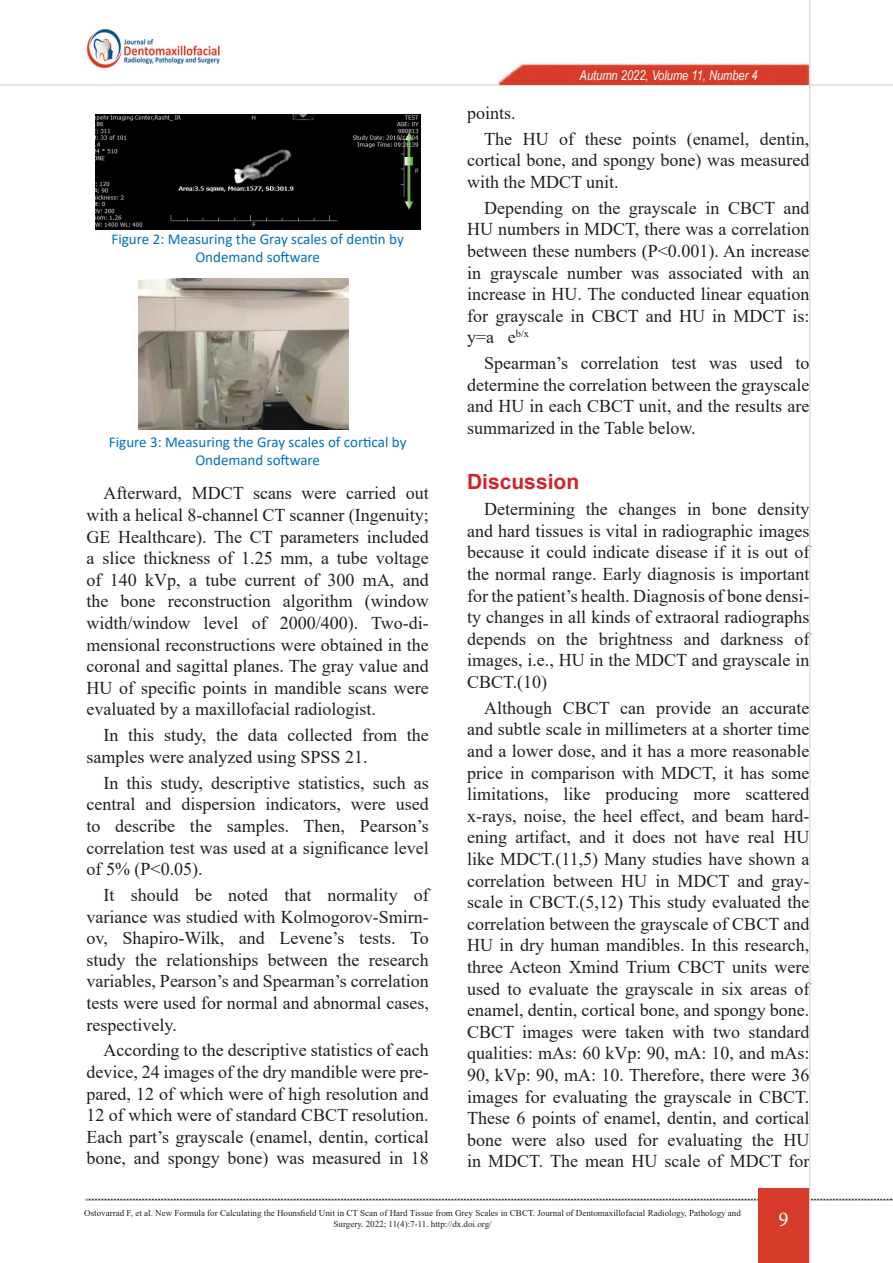
<style>
.page{position:relative;width:893px;height:1263px;background:#fff}
.page>*{position:absolute;margin:0;border:0;box-sizing:border-box;transform-origin:0 0}
.عنوان_اول{font:700 21px "Arial";color:#d2232a}
.t1{font:21px "Minion Pro";color:#fff}
.متن_اصلی{font:18px/21.6px "Times New Roman";color:#231f20;text-align:justify}
.عنوان_شکل_و_جدول{font:15px/18px "Calibri";color:#0071bb;text-align:center}
.t2{font:italic 13.5px "Arial Narrow";color:#fff}
.t3{font:9px/10.8px "Times New Roman";color:#231f20;text-align:center}
</style>
<div class="page">
<img style="left:86px;top:29px;width:134px;height:40px">
<hr style="left:0;top:84px;width:893px;height:2px;background:#dddee0">
<img style="left:497px;top:63px;width:312px;height:22px">
<svg style="left:85px;top:1198px;width:808px;height:2px;background:#aeaeaf"></svg>
<div style="left:758px;top:1188px;width:51px;height:75px;background:#d73c2a"></div>
<hr style="left:809px;top:0;width:1px;height:1263px;background:#dddee0">
<img style="left:95px;top:114px;width:325px;height:116px">
<img style="left:138px;top:279px;width:210px;height:150px">
<p class="عنوان_شکل_و_جدول" style="left:112px;top:230px;width:294px">Figure 2: Measuring the Gray scales of dentin by<br>Ondemand software</p>
<p class="عنوان_شکل_و_جدول" style="left:109px;top:433px;width:299px">Figure 3: Measuring the Gray scales of cortical by<br>Ondemand software</p>
<p class="متن_اصلی" style="left:87px;top:482px;width:344px;text-indent:17px">Afterward, MDCT scans were carried out with a helical 8-channel CT scanner (Ingenuity; GE Healthcare). The CT parameters included a slice thickness of 1.25 mm, a tube voltage of 140 kVp, a tube current of 300 mA, and the bone reconstruction algorithm (window width/window level of 2000/400). Two-di&shy;mensional reconstructions were obtained in the coronal and sagittal planes. The gray value and HU of specific points in mandible scans were evaluated by a maxillofacial radiologist.</p>
<p class="متن_اصلی" style="left:87px;top:724px;width:344px;text-indent:17px">In this study, the data collected from the samples were analyzed using SPSS 21.</p>
<p class="متن_اصلی" style="left:87px;top:771px;width:344px;text-indent:17px">In this study, descriptive statistics, such as central and dispersion indicators, were used to describe the samples. Then, Pearson’s correlation test was used at a significance level of 5% (P&lt;0.05).</p>
<p class="متن_اصلی" style="left:87px;top:883px;width:344px;text-indent:17px">It should be noted that normality of variance was studied with Kolmogorov-Smirn&shy;ov, Shapiro-Wilk, and Levene’s tests. To study the relationships between the research variables, Pearson’s and Spearman’s correlation tests were used for normal and abnormal cases, respectively.</p>
<p class="متن_اصلی" style="left:87px;top:1039px;width:344px;text-indent:17px">According to the descriptive statistics of each device, 24 images of the dry mandible were pre&shy;pared, 12 of which were of high resolution and 12 of which were of standard CBCT resolution.<br>Each part’s grayscale (enamel, dentin, cortical bone, and spongy bone) was measured in 18</p>
<p class="t2" style="left:580px;top:66px;width:179px">Autumn 2022, Volume 11, Number 4</p>
<p class="متن_اصلی" style="left:467px;top:101px;width:50px">points.</p>
<p class="متن_اصلی" style="left:467px;top:127px;width:344px;text-indent:17px">The HU of these points (enamel, dentin, cortical bone, and spongy bone) was measured with the MDCT unit.</p>
<p class="متن_اصلی" style="left:467px;top:196px;width:344px;text-indent:17px">Depending on the grayscale in CBCT and HU numbers in MDCT, there was a correlation between these numbers (P&lt;0.001). An increase in grayscale number was associated with an increase in HU. The conducted linear equation for grayscale in CBCT and HU in MDCT is: y=a e<sup>b/x</sup></p>
<p class="متن_اصلی" style="left:467px;top:352px;width:344px;text-indent:17px">Spearman’s correlation test was used to determine the correlation between the grayscale and HU in each CBCT unit, and the results are summarized in the Table below.</p>
<p class="عنوان_اول" style="left:467px;top:467px;width:114px">Discussion</p>
<p class="متن_اصلی" style="left:467px;top:498px;width:344px;text-indent:17px">Determining the changes in bone density and hard tissues is vital in radiographic images because it could indicate disease if it is out of the normal range. Early diagnosis is important for the patient’s health. Diagnosis of bone densi&shy;ty changes in all kinds of extraoral radiographs depends on the brightness and darkness of images, i.e., HU in the MDCT and grayscale in CBCT.(10)</p>
<p class="متن_اصلی" style="left:467px;top:696px;width:344px;text-indent:17px">Although CBCT can provide an accurate and subtle scale in millimeters at a shorter time and a lower dose, and it has a more reasonable price in comparison with MDCT, it has some limitations, like producing more scattered x-rays, noise, the heel effect, and beam hard&shy;ening artifact, and it does not have real HU like MDCT.(11,5) Many studies have shown a correlation between HU in MDCT and gray&shy;scale in CBCT.(5,12) This study evaluated the correlation between the grayscale of CBCT and HU in dry human mandibles. In this research, three Acteon Xmind Trium CBCT units were used to evaluate the grayscale in six areas of enamel, dentin, cortical bone, and spongy bone.<br>CBCT images were taken with two standard qualities: mAs: 60 kVp: 90, mA: 10, and mAs:<br>90, kVp: 90, mA: 10. Therefore, there were 36 images for evaluating the grayscale in CBCT.<br>These 6 points of enamel, dentin, and cortical bone were also used for evaluating the HU in MDCT. The mean HU scale of MDCT for</p>
<p class="t3" style="left:84px;top:1207px;width:658px">Ostovarrad F, et al. New Formula for Calculating the Hounsfield Unit in CT Scan of Hard Tissue from Grey Scales in CBCT. Journal of Dentomaxillofacial Radiology, Pathology and<br>Surgery. 2022; 11(4):7-11. http://dx.doi.org/</p>
<p class="t1" style="left:778px;top:1205px;width:12px">9</p>
</div>
